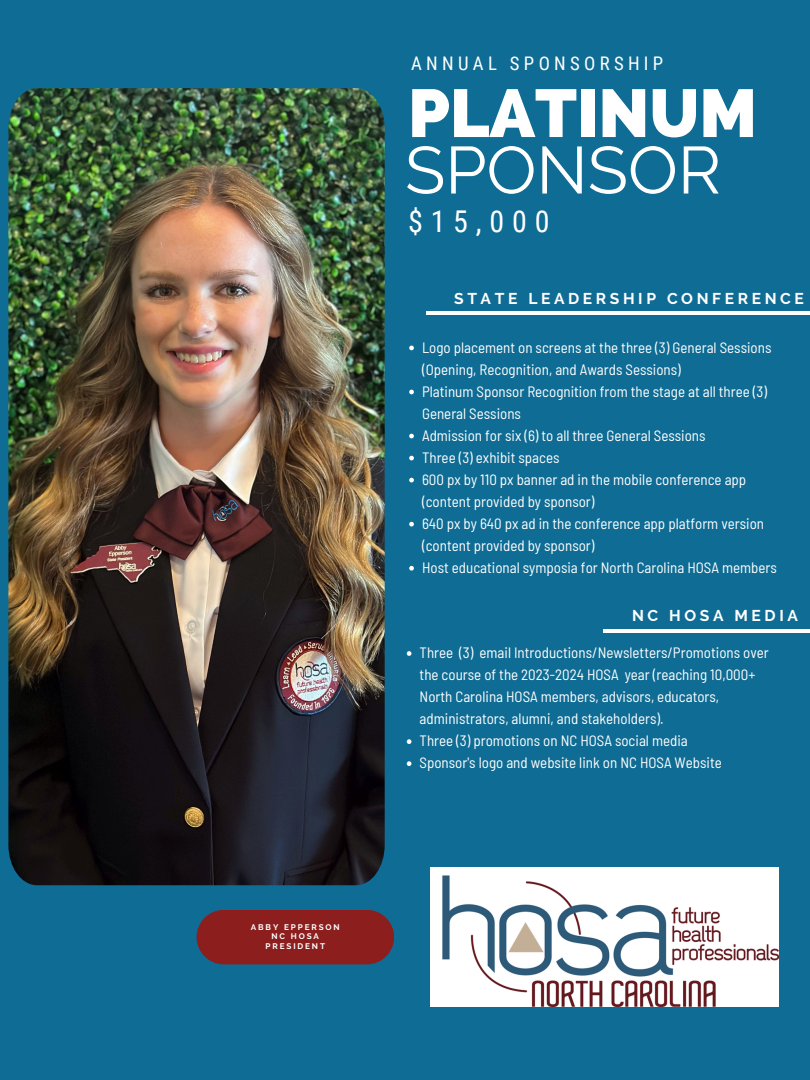
<style>
.page{position:relative;width:810px;height:1080px;background:#0f6c94}
.page>*{position:absolute;margin:0;border:0;box-sizing:border-box;transform-origin:0 0}
.t1{font:800 67.5px "Raleway";color:#fff}
.t2{font:66.38px "Raleway";color:#fff}
.t3{font:30px "Roboto Condensed";color:#fff}
.t4{font:18.75px "Roboto Condensed";letter-spacing:.23em;color:#fff}
.t5{font:700 15.62px "Raleway";letter-spacing:.23em;color:#fff}
.t6{font:semi-condensed 15px/22px "Barlow";color:#fff}
.t7{font:700 8.12px "Raleway";letter-spacing:.23em;color:#fff}
</style>
<div class="page">
<hr style="left:682px;top:311px;width:128px;height:4px;background:#fff">
<hr style="left:520px;top:311px;width:168px;height:4px;background:#fff">
<hr style="left:686px;top:629px;width:124px;height:4px;background:#fff">
<hr style="left:603px;top:629px;width:167px;height:4px;background:#fff">
<svg style="left:407px;top:651px;width:4px;height:5px"></svg>
<svg style="left:407px;top:739px;width:4px;height:5px"></svg>
<svg style="left:407px;top:761px;width:4px;height:5px"></svg>
<hr style="left:426px;top:311px;width:167px;height:4px;background:#fff">
<img style="left:430px;top:868px;width:348px;height:138px">
<div style="left:197px;top:910px;width:197px;height:54px;background:#8c1e1e;border-radius:27px"></div>
<svg style="left:409px;top:346px;width:5px;height:4px"></svg>
<svg style="left:409px;top:390px;width:5px;height:4px"></svg>
<svg style="left:409px;top:434px;width:5px;height:4px"></svg>
<svg style="left:409px;top:456px;width:5px;height:4px"></svg>
<svg style="left:409px;top:478px;width:5px;height:4px"></svg>
<svg style="left:409px;top:522px;width:5px;height:5px"></svg>
<svg style="left:409px;top:566px;width:5px;height:5px"></svg>
<img style="left:8px;top:88px;width:376px;height:797px">
<p class="t7" style="left:251px;top:922px;width:90px">ABBY EPPERSON</p>
<p class="t7" style="left:272px;top:932px;width:49px">NC HOSA</p>
<p class="t7" style="left:266px;top:942px;width:61px">PRESIDENT</p>
<p class="t4" style="left:411px;top:53px;width:254px">ANNUAL SPONSORSHIP</p>
<p class="t1" style="left:408px;top:74px;width:350px">PLATINUM</p>
<p class="t2" style="left:405px;top:131px;width:318px">SPONSOR</p>
<h5 class="t3" style="left:408px;top:204px;width:143px">$15,000</h5>
<h4 class="t5" style="left:454px;top:289px;width:351px">STATE LEADERSHIP CONFERENCE</h4>
<p class="t6" style="left:422px;top:336px;width:351px">Logo placement on screens at the three (3) General Sessions (Opening, Recognition, and Awards Sessions)</p>
<p class="t6" style="left:422px;top:380px;width:346px">Platinum Sponsor Recognition from the stage at all three (3)<br>General Sessions</p>
<p class="t6" style="left:422px;top:424px;width:285px">Admission for six (6) to all three General Sessions</p>
<p class="t6" style="left:422px;top:446px;width:139px">Three (3) exhibit spaces</p>
<p class="t6" style="left:422px;top:468px;width:326px">600 px by 110 px banner ad in the mobile conference app (content provided by sponsor)</p>
<p class="t6" style="left:422px;top:512px;width:344px">640 px by 640 px ad in the conference app platform version (content provided by sponsor)</p>
<p class="t6" style="left:422px;top:556px;width:356px">Host educational symposia for North Carolina HOSA members</p>
<h1 class="t5" style="left:632px;top:606px;width:167px">NC HOSA MEDIA</h1>
<h2 class="t6" style="left:420px;top:641px;width:351px">Three (3) email Introductions/Newsletters/Promotions over the course of the 2023-2024 HOSA year (reaching 10,000+ North Carolina HOSA members, advisors, educators, administrators, alumni, and stakeholders).</h2>
<h3 class="t6" style="left:420px;top:729px;width:270px">Three (3) promotions on NC HOSA social media</h3>
<h5 class="t6" style="left:420px;top:751px;width:304px">Sponsor's logo and website link on NC HOSA Website</h5>
</div>
